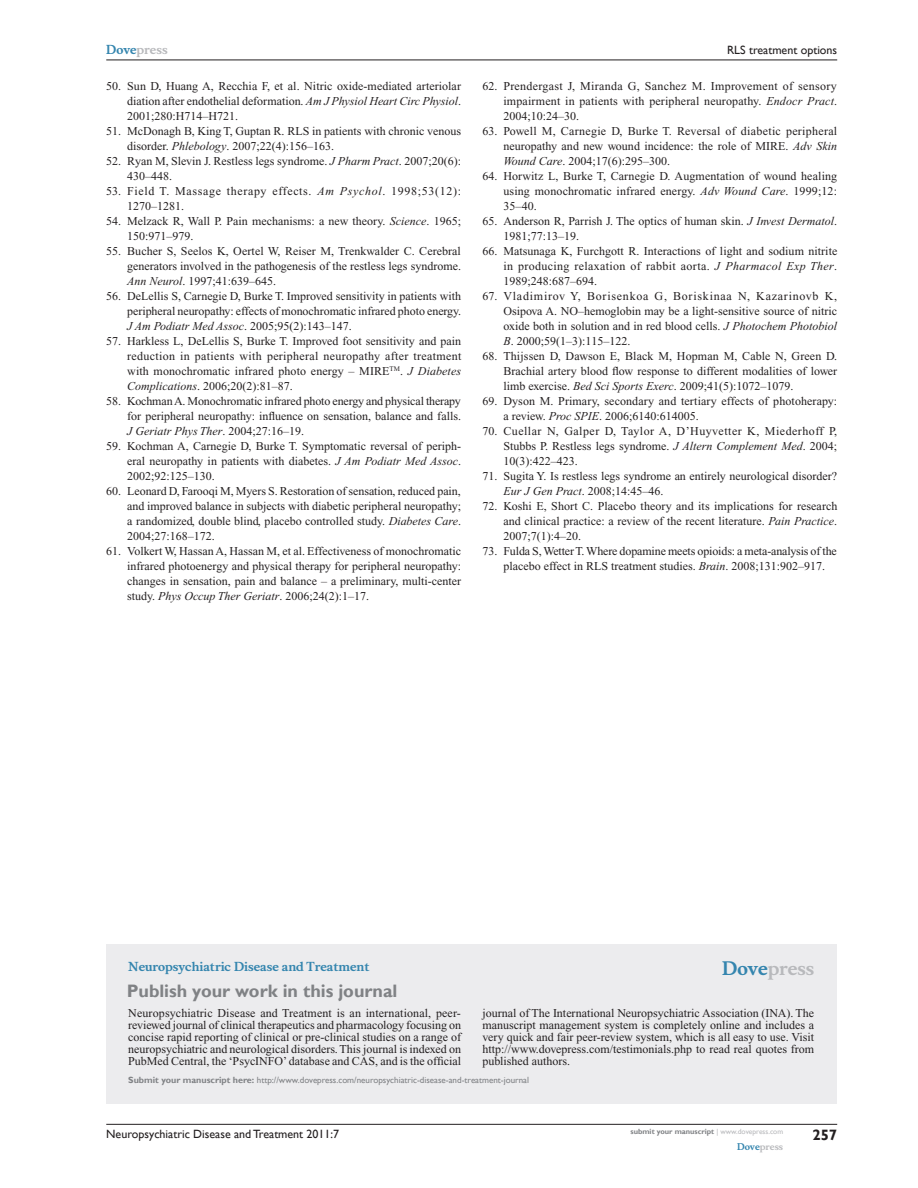
<style>
.page{position:relative;width:918px;height:1188px;background:#fff}
.page>*{position:absolute;margin:0;border:0;box-sizing:border-box;transform-origin:0 0}
.t1{font:700 18px "Gill Sans";color:#808285}
.t2{font:700 18px "Musee";color:#b8b9bc}
.t3{font:700 15px "Gill Sans";color:#231f20}
.t4{font:12px/15px "Times New Roman";color:#231f20;text-align:justify}
.t5{font:12px/15px "Times New Roman";letter-spacing:.055em;color:#231f20}
.t6{font:12px "Gill Sans";color:#231f20}
.t7{font:700 12px "Musee";color:#3485ae}
.t8{font:700 12px "Musee";color:#b8b9bc}
.t9{font:9px "Gill Sans";color:#808285}
.t10{font:700 9px "Musee";color:#b8b9bc}
.t11{font:700 7.5px "Gill Sans";color:#808285}
.s1{color:#3485ae}
.s2{font-style:italic}
.s3{font-weight:700}
.s4{font-weight:400;color:#b8b9bc}
</style>
<div class="page">
<div style="left:106px;top:944px;width:731px;height:159px;background:#ececee"></div>
<hr style="left:106px;top:1124px;width:731px;height:1px;background:#231f20">
<hr style="left:106px;top:60px;width:731px;height:1px;background:#231f20">
<p class="t8" style="left:106px;top:43px;width:63px"><span class="s1">Dove</span>press</p>
<p class="t4" style="left:127px;top:79px;width:335px;text-indent:-21px">50. Sun D, Huang A, Recchia F, et al. Nitric oxide-mediated arteriolar diation after endothelial deformation. <span class="s2">Am J Physiol Heart Circ Physiol</span>.<br>2001;280:H714–H721.</p>
<p class="t4" style="left:127px;top:124px;width:335px;text-indent:-21px">51. McDonagh B, King T, Guptan R. RLS in patients with chronic venous disorder. <span class="s2">Phlebology</span>. 2007;22(4):156–163.</p>
<p class="t4" style="left:127px;top:154px;width:335px;text-indent:-21px">52. Ryan M, Slevin J. Restless legs syndrome. <span class="s2">J Pharm Pract</span>. 2007;20(6):<br>430–448.</p>
<p class="t5" style="left:127px;top:184px;width:335px;text-indent:-21px">53. Field T. Massage therapy effects. <span class="s2">Am Psychol</span>. 1998;53(12):<br>1270–1281.</p>
<p class="t4" style="left:127px;top:214px;width:335px;text-indent:-21px">54. Melzack R, Wall P. Pain mechanisms: a new theory. <span class="s2">Science</span>. 1965;<br>150:971–979.</p>
<p class="t4" style="left:127px;top:244px;width:335px;text-indent:-21px">55. Bucher S, Seelos K, Oertel W, Reiser M, Trenkwalder C. Cerebral generators involved in the pathogenesis of the restless legs syndrome.<br><span class="s2">Ann Neurol</span>. 1997;41:639–645.</p>
<p class="t4" style="left:127px;top:289px;width:335px;text-indent:-21px">56. DeLellis S, Carnegie D, Burke T. Improved sensitivity in patients with peripheral neuropathy: effects of monochromatic infrared photo energy.<br><span class="s2">J Am Podiatr Med Assoc</span>. 2005;95(2):143–147.</p>
<p class="t4" style="left:127px;top:334px;width:336px;text-indent:-21px">57. Harkless L, DeLellis S, Burke T. Improved foot sensitivity and pain reduction in patients with peripheral neuropathy after treatment with monochromatic infrared photo energy – MIRE<sup>TM</sup>. <span class="s2">J Diabetes Complications</span>. 2006;20(2):81–87.</p>
<p class="t4" style="left:127px;top:394px;width:335px;text-indent:-21px">58. Kochman A. Monochromatic infrared photo energy and physical therapy for peripheral neuropathy: influence on sensation, balance and falls.<br><span class="s2">J Geriatr Phys Ther</span>. 2004;27:16–19.</p>
<p class="t4" style="left:127px;top:439px;width:335px;text-indent:-21px">59. Kochman A, Carnegie D, Burke T. Symptomatic reversal of periph&shy;eral neuropathy in patients with diabetes. <span class="s2">J Am Podiatr Med Assoc</span>.<br>2002;92:125–130.</p>
<p class="t4" style="left:127px;top:484px;width:335px;text-indent:-21px">60. Leonard D, Farooqi M, Myers S. Restoration of sensation, reduced pain, and improved balance in subjects with diabetic peripheral neuropathy; a randomized, double blind, placebo controlled study. <span class="s2">Diabetes Care</span>.<br>2004;27:168–172.</p>
<p class="t4" style="left:127px;top:544px;width:335px;text-indent:-21px">61. Volkert W, Hassan A, Hassan M, et al. Effectiveness of monochromatic infrared photoenergy and physical therapy for peripheral neuropathy: changes in sensation, pain and balance – a preliminary, multi-center study. <span class="s2">Phys Occup Ther Geriatr</span>. 2006;24(2):1–17.</p>
<p class="t6" style="left:727px;top:43px;width:112px">RLS treatment options</p>
<p class="t4" style="left:503px;top:79px;width:335px;text-indent:-21px">62. Prendergast J, Miranda G, Sanchez M. Improvement of sensory impairment in patients with peripheral neuropathy. <span class="s2">Endocr Pract</span>.<br>2004;10:24–30.</p>
<p class="t4" style="left:503px;top:124px;width:335px;text-indent:-21px">63. Powell M, Carnegie D, Burke T. Reversal of diabetic peripheral neuropathy and new wound incidence: the role of MIRE. <span class="s2">Adv Skin Wound Care</span>. 2004;17(6):295–300.</p>
<p class="t4" style="left:503px;top:169px;width:335px;text-indent:-21px">64. Horwitz L, Burke T, Carnegie D. Augmentation of wound healing using monochromatic infrared energy. <span class="s2">Adv Wound Care</span>. 1999;12:<br>35–40.</p>
<p class="t4" style="left:503px;top:214px;width:335px;text-indent:-21px">65. Anderson R, Parrish J. The optics of human skin. <span class="s2">J Invest Dermatol</span>.<br>1981;77:13–19.</p>
<p class="t4" style="left:503px;top:244px;width:335px;text-indent:-21px">66. Matsunaga K, Furchgott R. Interactions of light and sodium nitrite in producing relaxation of rabbit aorta. <span class="s2">J Pharmacol Exp Ther</span>.<br>1989;248:687–694.</p>
<p class="t4" style="left:503px;top:289px;width:335px;text-indent:-21px">67. Vladimirov Y, Borisenkoa G, Boriskinaa N, Kazarinovb K, Osipova A. NO–hemoglobin may be a light-sensitive source of nitric oxide both in solution and in red blood cells. <span class="s2">J Photochem Photobiol B</span>. 2000;59(1–3):115–122.</p>
<p class="t4" style="left:503px;top:349px;width:335px;text-indent:-21px">68. Thijssen D, Dawson E, Black M, Hopman M, Cable N, Green D.<br>Brachial artery blood flow response to different modalities of lower limb exercise. <span class="s2">Bed Sci Sports Exerc</span>. 2009;41(5):1072–1079.</p>
<p class="t4" style="left:503px;top:394px;width:335px;text-indent:-21px">69. Dyson M. Primary, secondary and tertiary effects of photoherapy: a review. <span class="s2">Proc SPIE</span>. 2006;6140:614005.</p>
<p class="t4" style="left:503px;top:424px;width:335px;text-indent:-21px">70. Cuellar N, Galper D, Taylor A, D’Huyvetter K, Miederhoff P, Stubbs P. Restless legs syndrome. <span class="s2">J Altern Complement Med</span>. 2004; 10(3):422–423.</p>
<p class="t4" style="left:503px;top:469px;width:335px;text-indent:-21px">71. Sugita Y. Is restless legs syndrome an entirely neurological disorder?<br><span class="s2">Eur J Gen Pract</span>. 2008;14:45–46.</p>
<p class="t4" style="left:503px;top:499px;width:336px;text-indent:-21px">72. Koshi E, Short C. Placebo theory and its implications for research and clinical practice: a review of the recent literature. <span class="s2">Pain Practice</span>.<br>2007;7(1):4–20.</p>
<p class="t4" style="left:503px;top:544px;width:335px;text-indent:-21px">73. Fulda S, Wetter T. Where dopamine meets opioids: a meta-analysis of the placebo effect in RLS treatment studies. <span class="s2">Brain</span>. 2008;131:902–917.</p>
<p class="t7" style="left:128px;top:959px;width:243px">Neuropsychiatric Disease and Treatment</p>
<h1 class="t1" style="left:127px;top:980px;width:272px">Publish your work in this journal</h1>
<h1 class="t2" style="left:722px;top:958px;width:94px"><span class="s1">Dove</span>press</h1>
<p class="t4" style="left:128px;top:1007px;width:334px;line-height:12px">Neuropsychiatric Disease and Treatment is an international, peer&shy;reviewed journal of clinical therapeutics and pharmacology focusing on concise rapid reporting of clinical or pre-clinical studies on a range of neuropsychiatric and neurological disorders. This journal is indexed on PubMed Central, the ‘PsycINFO’ database and CAS, and is the official</p>
<p class="t4" style="left:482px;top:1007px;width:333px;line-height:12px">journal of The International Neuropsychiatric Association (INA). The manuscript management system is completely online and includes a very quick and fair peer-review system, which is all easy to use. Visit http://www.dovepress.com/testimonials.php to read real quotes from published authors.</p>
<p class="t9" style="left:128px;top:1075px;width:402px"><span class="s3">Submit your manuscript here:</span> http://www.dovepress.com/neuropsychiatric-disease-and-treatment-journal</p>
<p class="t6" style="left:106px;top:1127px;width:235px">Neuropsychiatric Disease and Treatment 2011:7</p>
<p class="t11" style="left:631px;top:1127px;width:154px">submit your manuscript <span class="s4">| www.dovepress.com</span></p>
<p class="t10" style="left:737px;top:1141px;width:48px"><span class="s1">Dove</span>press</p>
<p class="t3" style="left:812px;top:1126px;width:26px">257</p>
</div>
